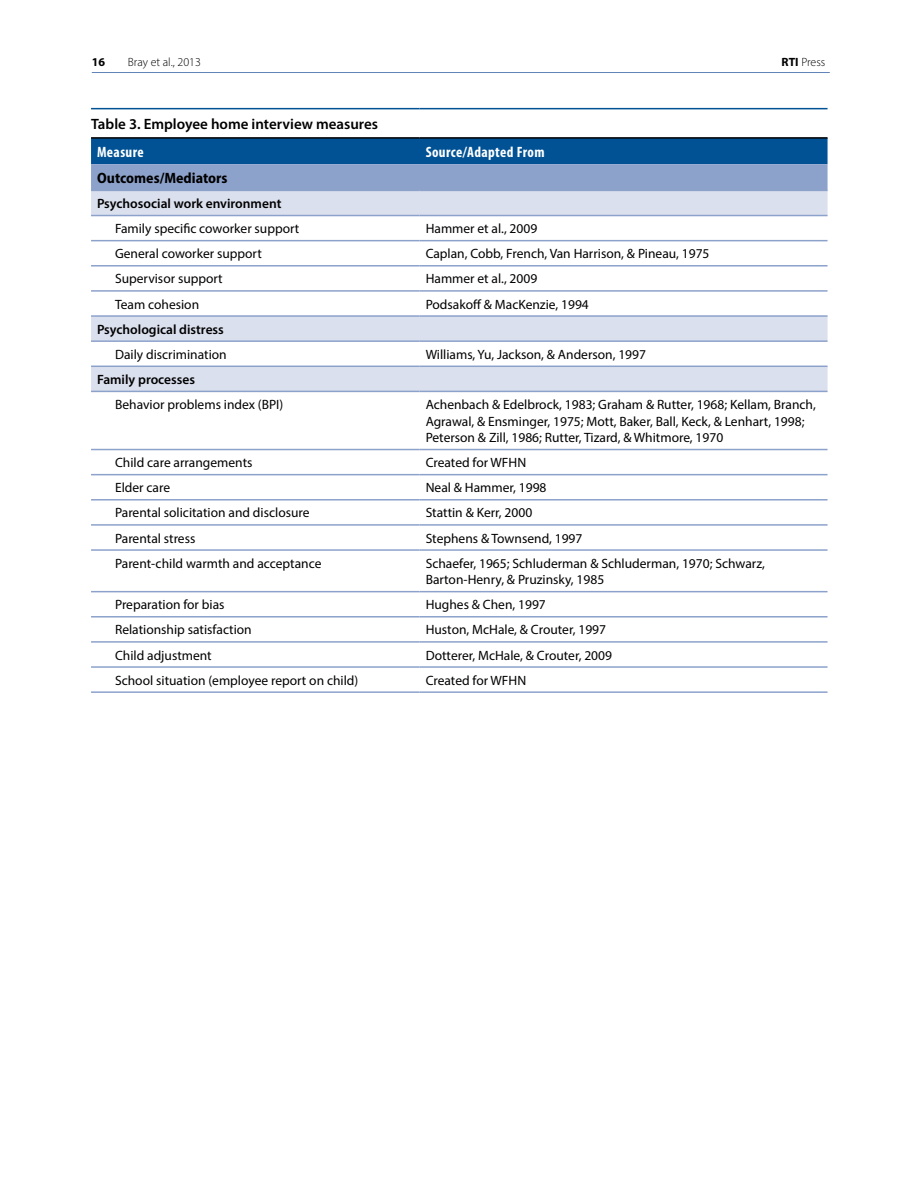
<style>
.page{position:relative;width:918px;height:1188px;background:#fff}
.page>*{position:absolute;margin:0;border:0;box-sizing:border-box;transform-origin:0 0}
.t1{font:600 15px "Myriad Pro";color:#000}
.t2{font:700 condensed 15px "Myriad Pro";letter-spacing:.025em;color:#fff}
.t3{font:700 semi-condensed 15px "Myriad Pro";color:#000}
.t4{font:13.5px/16.5px "Myriad Pro";color:#000}
.t5{font:600 13.5px "Myriad Pro";color:#000}
.t6{font:300 12px "Myriad Pro";color:#000}
.t7{font:700 12px "Myriad Pro";color:#000}
.s1{font-weight:700}
</style>
<div class="page">
<hr style="left:92px;top:72px;width:738px;height:1px;background:#6082b6">
<svg style="left:91px;top:139px;width:737px;height:51px;background:#477bb0"></svg>
<svg style="left:91px;top:191px;width:737px;height:200px"></svg>
<hr style="left:91px;top:137px;width:329px;height:2px;background:#000">
<hr style="left:420px;top:137px;width:408px;height:2px;background:#000">
<hr style="left:91px;top:108px;width:329px;height:1px;background:#005295">
<hr style="left:420px;top:108px;width:408px;height:1px;background:#005295">
<hr style="left:91px;top:190px;width:329px;height:1px;background:#8ca2cb">
<hr style="left:420px;top:190px;width:408px;height:1px;background:#8ca2cb">
<hr style="left:91px;top:215px;width:329px;height:1px;background:#8ca2cb">
<hr style="left:420px;top:215px;width:408px;height:1px;background:#8ca2cb">
<hr style="left:91px;top:240px;width:329px;height:1px;background:#8ca2cb">
<hr style="left:420px;top:240px;width:408px;height:1px;background:#8ca2cb">
<hr style="left:91px;top:265px;width:329px;height:2px;background:#8ca2cb">
<hr style="left:420px;top:265px;width:408px;height:2px;background:#8ca2cb">
<hr style="left:91px;top:290px;width:329px;height:2px;background:#8ca2cb">
<hr style="left:420px;top:290px;width:408px;height:2px;background:#8ca2cb">
<hr style="left:91px;top:315px;width:329px;height:2px;background:#8ca2cb">
<hr style="left:420px;top:315px;width:408px;height:2px;background:#8ca2cb">
<hr style="left:91px;top:340px;width:329px;height:2px;background:#8ca2cb">
<hr style="left:420px;top:340px;width:408px;height:2px;background:#8ca2cb">
<hr style="left:91px;top:366px;width:329px;height:1px;background:#8ca2cb">
<hr style="left:420px;top:366px;width:408px;height:1px;background:#8ca2cb">
<hr style="left:91px;top:391px;width:329px;height:1px;background:#8ca2cb">
<hr style="left:420px;top:391px;width:408px;height:1px;background:#8ca2cb">
<hr style="left:91px;top:449px;width:329px;height:1px;background:#8ca2cb">
<hr style="left:420px;top:449px;width:408px;height:1px;background:#8ca2cb">
<hr style="left:91px;top:474px;width:329px;height:1px;background:#8ca2cb">
<hr style="left:420px;top:474px;width:408px;height:1px;background:#8ca2cb">
<hr style="left:91px;top:499px;width:329px;height:2px;background:#8ca2cb">
<hr style="left:420px;top:499px;width:408px;height:2px;background:#8ca2cb">
<hr style="left:91px;top:524px;width:329px;height:2px;background:#8ca2cb">
<hr style="left:420px;top:524px;width:408px;height:2px;background:#8ca2cb">
<hr style="left:91px;top:549px;width:329px;height:2px;background:#8ca2cb">
<hr style="left:420px;top:549px;width:408px;height:2px;background:#8ca2cb">
<hr style="left:91px;top:591px;width:329px;height:1px;background:#8ca2cb">
<hr style="left:420px;top:591px;width:408px;height:1px;background:#8ca2cb">
<hr style="left:91px;top:616px;width:329px;height:2px;background:#8ca2cb">
<hr style="left:420px;top:616px;width:408px;height:2px;background:#8ca2cb">
<hr style="left:91px;top:641px;width:329px;height:2px;background:#8ca2cb">
<hr style="left:420px;top:641px;width:408px;height:2px;background:#8ca2cb">
<hr style="left:91px;top:666px;width:329px;height:2px;background:#8ca2cb">
<hr style="left:420px;top:666px;width:408px;height:2px;background:#8ca2cb">
<hr style="left:91px;top:691px;width:329px;height:2px;background:#8ca2cb">
<hr style="left:420px;top:691px;width:408px;height:2px;background:#8ca2cb">
<p class="t7" style="left:92px;top:54px;width:15px">16</p>
<p class="t6" style="left:128px;top:55px;width:75px">Bray et al., 2013</p>
<p class="t6" style="left:782px;top:55px;width:45px"><span class="s1">RTI</span> Press</p>
<p class="t1" style="left:91px;top:114px;width:289px">Table 3. Employee home interview measures</p>
<p class="t2" style="left:97px;top:142px;width:48px">Measure</p>
<p class="t2" style="left:426px;top:142px;width:120px">Source/Adapted From</p>
<p class="t3" style="left:97px;top:168px;width:132px">Outcomes/Mediators</p>
<p class="t5" style="left:97px;top:195px;width:186px">Psychosocial work environment</p>
<p class="t4" style="left:115px;top:220px;width:186px">Family specific coworker support</p>
<p class="t4" style="left:426px;top:220px;width:113px">Hammer et al., 2009</p>
<p class="t4" style="left:115px;top:245px;width:148px">General coworker support</p>
<p class="t4" style="left:426px;top:245px;width:285px">Caplan, Cobb, French, Van Harrison, &amp; Pineau, 1975</p>
<p class="t4" style="left:115px;top:270px;width:109px">Supervisor support</p>
<p class="t4" style="left:426px;top:270px;width:113px">Hammer et al., 2009</p>
<p class="t4" style="left:115px;top:296px;width:86px">Team cohesion</p>
<p class="t4" style="left:426px;top:296px;width:165px">Podsakoff &amp; MacKenzie, 1994</p>
<p class="t5" style="left:97px;top:321px;width:128px">Psychological distress</p>
<p class="t4" style="left:115px;top:346px;width:113px">Daily discrimination</p>
<p class="t4" style="left:426px;top:346px;width:222px">Williams, Yu, Jackson, &amp; Anderson, 1997</p>
<p class="t5" style="left:97px;top:371px;width:100px">Family processes</p>
<p class="t4" style="left:115px;top:396px;width:170px">Behavior problems index (BPI)</p>
<p class="t4" style="left:426px;top:396px;width:392px">Achenbach &amp; Edelbrock, 1983; Graham &amp; Rutter, 1968; Kellam, Branch,<br>Agrawal, &amp; Ensminger, 1975; Mott, Baker, Ball, Keck, &amp; Lenhart, 1998;<br>Peterson &amp; Zill, 1986; Rutter, Tizard, &amp; Whitmore, 1970</p>
<p class="t4" style="left:115px;top:454px;width:139px">Child care arrangements</p>
<p class="t4" style="left:426px;top:454px;width:102px">Created for WFHN</p>
<p class="t4" style="left:115px;top:479px;width:57px">Elder care</p>
<p class="t4" style="left:426px;top:479px;width:122px">Neal &amp; Hammer, 1998</p>
<p class="t4" style="left:115px;top:504px;width:196px">Parental solicitation and disclosure</p>
<p class="t4" style="left:426px;top:504px;width:108px">Stattin &amp; Kerr, 2000</p>
<p class="t4" style="left:115px;top:530px;width:82px">Parental stress</p>
<p class="t4" style="left:426px;top:530px;width:158px">Stephens &amp; Townsend, 1997</p>
<p class="t4" style="left:115px;top:555px;width:208px">Parent-child warmth and acceptance</p>
<p class="t4" style="left:426px;top:555px;width:341px">Schaefer, 1965; Schluderman &amp; Schluderman, 1970; Schwarz,<br>Barton-Henry, &amp; Pruzinsky, 1985</p>
<p class="t4" style="left:115px;top:596px;width:111px">Preparation for bias</p>
<p class="t4" style="left:426px;top:596px;width:122px">Hughes &amp; Chen, 1997</p>
<p class="t4" style="left:115px;top:621px;width:138px">Relationship satisfaction</p>
<p class="t4" style="left:426px;top:621px;width:182px">Huston, McHale, &amp; Crouter, 1997</p>
<p class="t4" style="left:115px;top:647px;width:98px">Child adjustment</p>
<p class="t4" style="left:426px;top:647px;width:188px">Dotterer, McHale, &amp; Crouter, 2009</p>
<p class="t4" style="left:115px;top:672px;width:245px">School situation (employee report on child)</p>
<p class="t4" style="left:426px;top:672px;width:102px">Created for WFHN</p>
</div>
